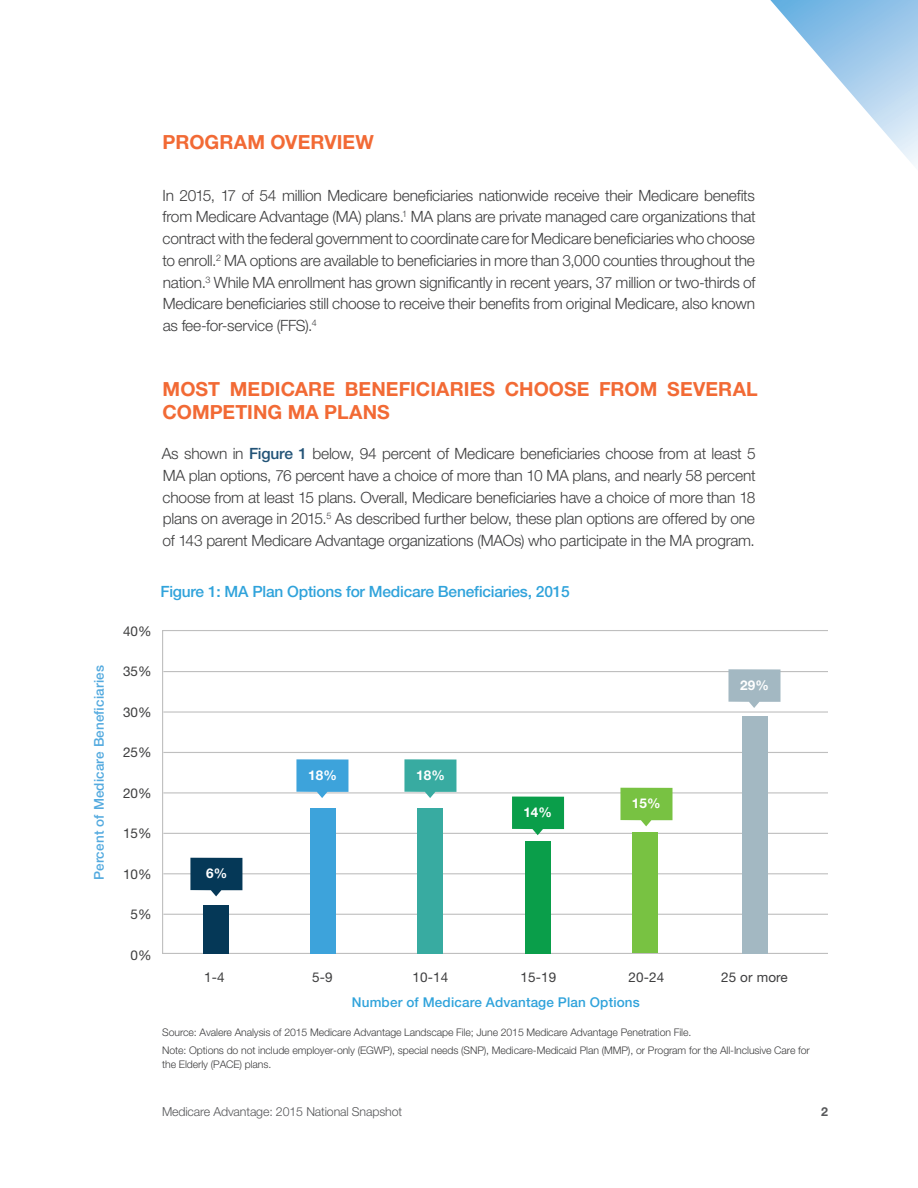
<style>
.page{position:relative;width:918px;height:1188px;background:#fff}
.page>*{position:absolute;margin:0;border:0;box-sizing:border-box;transform-origin:0 0}
.Plain_Text{font:700 19.5px/23.4px "Helvetica Neue LT Std";letter-spacing:.005em;color:#f26a35}
.head_1{font:700 19.5px "Helvetica Neue LT Std";letter-spacing:.005em;color:#f26a35}
.Plain_Text-2{font:300 15.6px/21.8px "Helvetica Neue LT Std";letter-spacing:-.015em;color:#3e3e3f;text-align:justify}
.text_0p10{font:500 15.6px "Helvetica Neue LT Std";letter-spacing:-.015em;color:#30a3db}
.Chart_Text{font:13.5px "Helvetica Neue LT Std";letter-spacing:.01em;color:#3e3e3f}
.Footnote{font:500 13.5px "Helvetica Neue LT Std";letter-spacing:.01em;color:#30a3db}
.Chart_Text-2{font:500 13.5px "Helvetica Neue LT Std";letter-spacing:.01em;color:#54aadf}
.Chart_Text-3{font:700 13.5px "Helvetica Neue LT Std";letter-spacing:.01em;color:#fff}
.t1{font:300 12.3px "Helvetica Neue LT Std";letter-spacing:-.01em;color:#57585a}
.t2{font:700 12.3px "Helvetica Neue LT Std";color:#57585a}
.Footnote-2{font:300 10.5px/18px "Helvetica Neue LT Std";letter-spacing:-.01em;color:#3e3e3f}
.s1{font-weight:500;color:#225377}
</style>
<div class="page">
<svg style="left:770px;top:0;width:148px;height:166px"></svg>
<hr style="left:163px;top:671px;width:665px;height:1px;background:#bfbfbf">
<hr style="left:163px;top:711px;width:665px;height:2px;background:#bfbfbf">
<hr style="left:163px;top:752px;width:665px;height:1px;background:#bfbfbf">
<hr style="left:163px;top:792px;width:665px;height:1px;background:#bfbfbf">
<hr style="left:163px;top:833px;width:665px;height:1px;background:#bfbfbf">
<hr style="left:163px;top:873px;width:665px;height:1px;background:#bfbfbf">
<hr style="left:163px;top:914px;width:665px;height:1px;background:#bfbfbf">
<svg style="left:512px;top:797px;width:52px;height:38px;background:#2aa961"></svg>
<div style="left:525px;top:842px;width:25px;height:112px;background:#0a9e4a"></div>
<svg style="left:296px;top:759px;width:52px;height:39px;background:#5ab0df"></svg>
<div style="left:310px;top:808px;width:25px;height:146px;background:#3da3db"></div>
<svg style="left:404px;top:759px;width:52px;height:39px;background:#56b6ae"></svg>
<div style="left:417px;top:808px;width:26px;height:146px;background:#38aba1"></div>
<svg style="left:620px;top:788px;width:53px;height:38px;background:#8ccb5e"></svg>
<div style="left:633px;top:832px;width:25px;height:121px;background:#78c242"></div>
<svg style="left:728px;top:669px;width:53px;height:39px;background:#b2c3cc"></svg>
<div style="left:742px;top:716px;width:25px;height:238px;background:#a3b8c2"></div>
<div style="left:203px;top:905px;width:25px;height:49px;background:#053857"></div>
<svg style="left:190px;top:858px;width:52px;height:38px;background:#28546f"></svg>
<p class="Chart_Text-2" style="left:91px;top:880px;width:216px;rotate:-90deg">Percent of Medicare Beneficiaries</p>
<p class="head_1" style="left:163px;top:130px;width:213px">PROGRAM OVERVIEW</p>
<p class="Plain_Text-2" style="left:163px;top:184px;width:595px">In 2015, 17 of 54 million Medicare beneficiaries nationwide receive their Medicare benefits from Medicare Advantage (MA) plans.<sup>1</sup> MA plans are private managed care organizations that contract with the federal government to coordinate care for Medicare beneficiaries who choose to enroll.<sup>2</sup> MA options are available to beneficiaries in more than 3,000 counties throughout the nation.<sup>3</sup> While MA enrollment has grown significantly in recent years, 37 million or two-thirds of Medicare beneficiaries still choose to receive their benefits from original Medicare, also known as fee-for-service (FFS).<sup>4</sup></p>
<p class="Chart_Text" style="left:123px;top:623px;width:30px">40%</p>
<p class="Chart_Text" style="left:123px;top:663px;width:30px">35%</p>
<p class="Chart_Text" style="left:123px;top:704px;width:30px">30%</p>
<p class="Chart_Text" style="left:123px;top:744px;width:30px">25%</p>
<p class="Chart_Text" style="left:123px;top:785px;width:30px">20%</p>
<p class="Chart_Text" style="left:123px;top:825px;width:30px">15%</p>
<p class="Chart_Text" style="left:123px;top:866px;width:30px">10%</p>
<p class="Chart_Text" style="left:131px;top:906px;width:23px">5%</p>
<p class="Chart_Text" style="left:131px;top:947px;width:23px">0%</p>
<p class="Plain_Text" style="left:162px;top:377px;width:597px">MOST MEDICARE BENEFICIARIES CHOOSE FROM SEVERAL<br>COMPETING MA PLANS</p>
<p class="Plain_Text-2" style="left:162px;top:442px;width:596px">As shown in <span class="s1">Figure 1</span> below, 94 percent of Medicare beneficiaries choose from at least 5<br>MA plan options, 76 percent have a choice of more than 10 MA plans, and nearly 58 percent choose from at least 15 plans. Overall, Medicare beneficiaries have a choice of more than 18 plans on average in 2015.<sup>5</sup> As described further below, these plan options are offered by one of 143 parent Medicare Advantage organizations (MAOs) who participate in the MA program.</p>
<p class="text_0p10" style="left:160px;top:582px;width:411px">Figure 1: MA Plan Options for Medicare Beneficiaries, 2015</p>
<p class="Chart_Text-3" style="left:206px;top:865px;width:23px">6%</p>
<p class="Chart_Text-3" style="left:308px;top:767px;width:30px">18%</p>
<p class="Chart_Text-3" style="left:416px;top:767px;width:30px">18%</p>
<p class="Chart_Text-3" style="left:523px;top:804px;width:30px">14%</p>
<p class="Chart_Text-3" style="left:632px;top:795px;width:30px">15%</p>
<p class="Chart_Text-3" style="left:740px;top:676px;width:30px">29%</p>
<p class="Chart_Text" style="left:204px;top:969px;width:22px">1-4</p>
<p class="Chart_Text" style="left:312px;top:969px;width:22px">5-9</p>
<p class="Chart_Text" style="left:413px;top:969px;width:37px">10-14</p>
<p class="Chart_Text" style="left:521px;top:969px;width:37px">15-19</p>
<p class="Chart_Text" style="left:629px;top:969px;width:37px">20-24</p>
<p class="Chart_Text" style="left:721px;top:969px;width:68px">25 or more</p>
<p class="Footnote" style="left:352px;top:994px;width:289px">Number of Medicare Advantage Plan Options</p>
<p class="Footnote-2" style="left:162px;top:1023px;width:649px">Source: Avalere Analysis of 2015 Medicare Advantage Landscape File; June 2015 Medicare Advantage Penetration File.<br>Note: Options do not include employer-only (EGWP), special needs (SNP), Medicare-Medicaid Plan (MMP), or Program for the All-Inclusive Care for</p>
<p class="Footnote-2" style="left:162px;top:1055px;width:111px">the Elderly (PACE) plans.</p>
<p class="t1" style="left:162px;top:1104px;width:242px">Medicare Advantage: 2015 National Snapshot</p>
<p class="t2" style="left:821px;top:1104px;width:8px">2</p>
</div>
